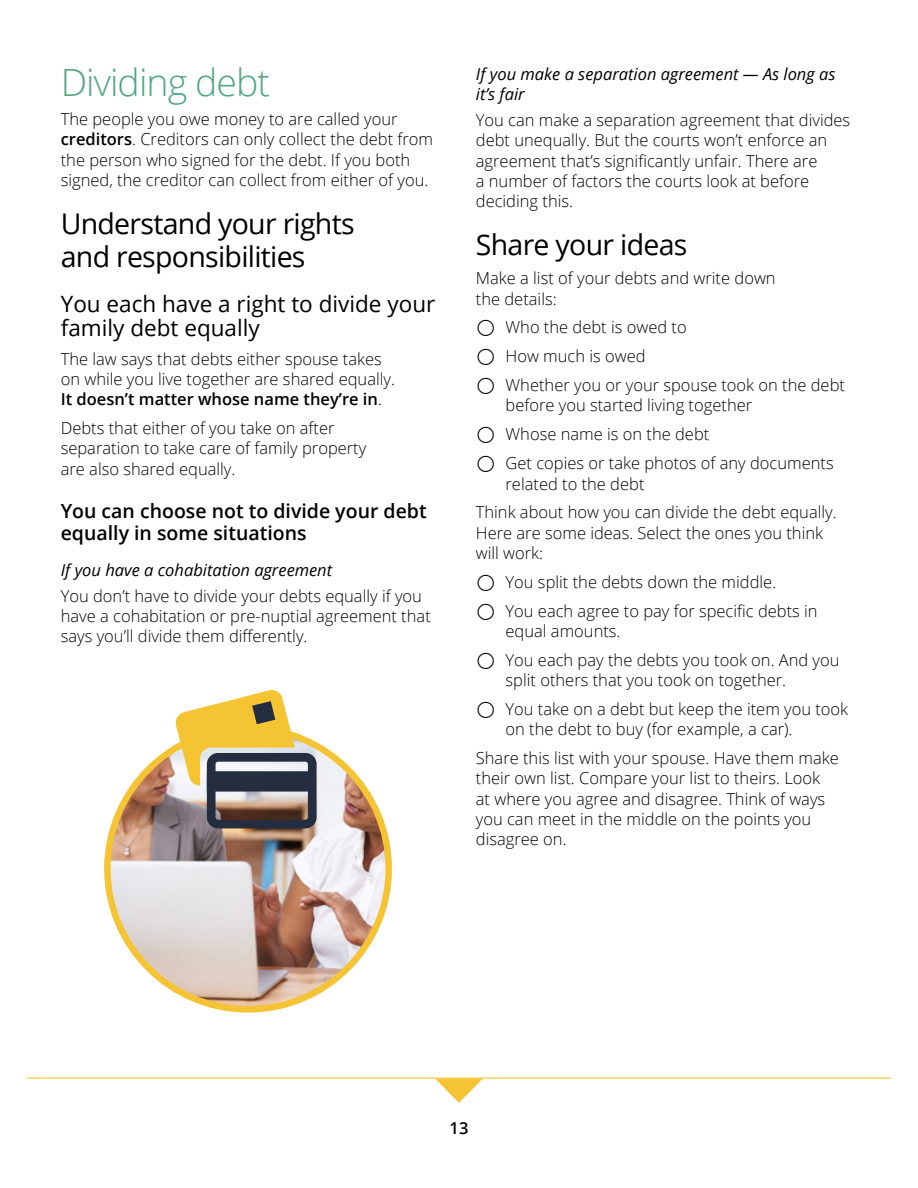
<style>
.page{position:relative;width:918px;height:1188px;background:#fff}
.page>*{position:absolute;margin:0;border:0;box-sizing:border-box;transform-origin:0 0}
.t1{font:300 37.5px "Open Sans";letter-spacing:-.025em;color:#52a880}
.t2{font:28.5px/33px "Open Sans";letter-spacing:-.025em;color:#000}
.t3{font:22.5px/24px "Open Sans";color:#000}
.t4{font:600 19.5px/22.5px "Open Sans";color:#000}
.t5{font:300 16.5px/20.2px "Open Sans";color:#000}
.t6{font:italic 16.5px/20.2px "Open Sans";color:#000}
.t7{font:600 16.5px "Open Sans";color:#000}
.s1{font-weight:600}
</style>
<div class="page">
<img style="left:107px;top:728px;width:282px;height:281px;border-radius:141px">
<svg style="left:175px;top:690px;width:142px;height:138px"></svg>
<hr style="left:27px;top:1078px;width:864px;height:1px;background:#f5c435">
<svg style="left:435px;top:1079px;width:48px;height:24px"></svg>
<h1 class="t1" style="left:61px;top:57px;width:211px">Dividing debt</h1>
<p class="t5" style="left:61px;top:109px;width:374px">The people you owe money to are called your <span class="s1">creditors</span>. Creditors can only collect the debt from the person who signed for the debt. If you both signed, the creditor can collect from either of you.</p>
<h2 class="t2" style="left:61px;top:207px;width:295px">Understand your rights and responsibilities</h2>
<h3 class="t3" style="left:61px;top:291px;width:376px">You each have a right to divide your family debt equally</h3>
<p class="t5" style="left:61px;top:348px;width:336px">The law says that debts either spouse takes on while you live together are shared equally.<br><span class="s1">It doesn’t matter whose name they’re in</span>.</p>
<p class="t5" style="left:61px;top:418px;width:307px">Debts that either of you take on after separation to take care of family property are also shared equally.</p>
<p class="t4" style="left:61px;top:499px;width:367px">You can choose not to divide your debt equally in some situations</p>
<p class="t6" style="left:61px;top:559px;width:273px">If you have a cohabitation agreement</p>
<p class="t5" style="left:61px;top:585px;width:372px">You don’t have to divide your debts equally if you have a cohabitation or pre-nuptial agreement that says you’ll divide them differently.</p>
<p class="t6" style="left:476px;top:64px;width:361px">If you make a separation agreement — As long as it’s fair</p>
<p class="t5" style="left:476px;top:109px;width:376px">You can make a separation agreement that divides debt unequally. But the courts won’t enforce an agreement that’s significantly unfair. There are<br>a number of factors the courts look at before deciding this.</p>
<h2 class="t2" style="left:476px;top:228px;width:213px">Share your ideas</h2>
<p class="t5" style="left:476px;top:268px;width:301px">Make a list of your debts and write down the details:</p>
<p class="t5" style="left:506px;top:313px;width:341px;line-height:29px">Who the debt is owed to<br>How much is owed<br>Whether you or your spouse took on the debt</p>
<p class="t5" style="left:506px;top:391px;width:330px;line-height:29px">before you started living together<br>Whose name is on the debt<br>Get copies or take photos of any documents</p>
<p class="t5" style="left:476px;top:469px;width:362px;line-height:29px;text-indent:30px">related to the debt<br>Think about how you can divide the debt equally.</p>
<p class="t5" style="left:476px;top:522px;width:349px">Here are some ideas. Select the ones you think will work:</p>
<p class="t5" style="left:506px;top:567px;width:314px;line-height:29px">You split the debts down the middle.<br>You each agree to pay for specific debts in</p>
<p class="t5" style="left:506px;top:616px;width:336px;line-height:29px">equal amounts.<br>You each pay the debts you took on. And you</p>
<p class="t5" style="left:506px;top:665px;width:344px;line-height:29px">split others that you took on together.<br>You take on a debt but keep the item you took</p>
<p class="t5" style="left:476px;top:714px;width:365px;line-height:29px;text-indent:30px">on the debt to buy (for example, a car).<br>Share this list with your spouse. Have them make</p>
<p class="t5" style="left:476px;top:768px;width:351px">their own list. Compare your list to theirs. Look at where you agree and disagree. Think of ways you can meet in the middle on the points you disagree on.</p>
<p class="t7" style="left:450px;top:1117px;width:20px">13</p>
</div>
